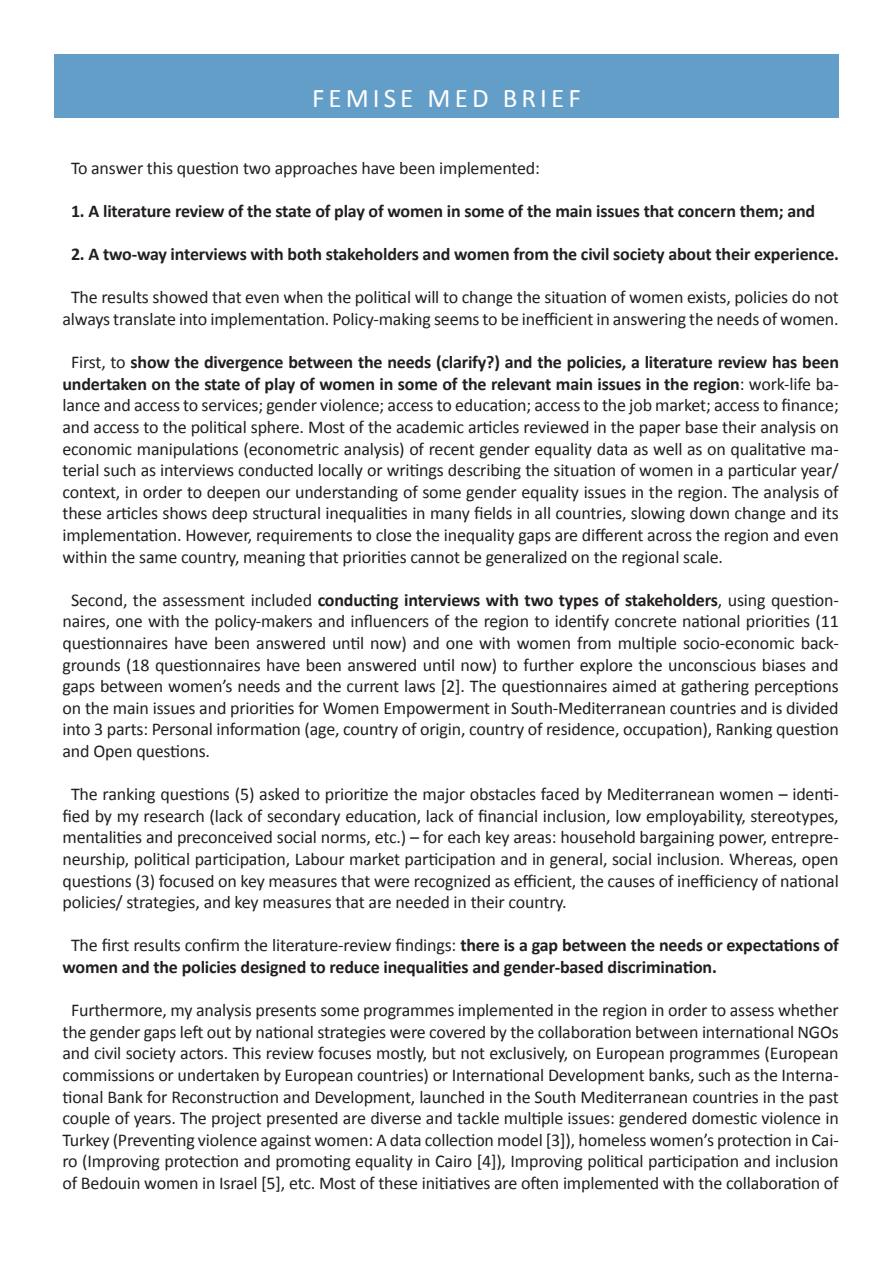
<style>
.page{position:relative;width:893px;height:1263px;background:#fff}
.page>*{position:absolute;margin:0;border:0;box-sizing:border-box;transform-origin:0 0}
.t1{font:27px "Calibri";letter-spacing:.15em;color:#fff}
.t2{font:18px/21.6px "Calibri";letter-spacing:-.01em;color:#231f20;text-align:justify}
.t3{font:700 18px/21.6px "Calibri";letter-spacing:-.01em;color:#231f20}
.s1{font-weight:700}
.s2{font-weight:400}
</style>
<div class="page">
<div style="left:54px;top:54px;width:785px;height:64px;background:#639ec8"></div>
<p class="t1" style="left:312px;top:81px;width:270px">FEMISE MED BRIEF</p>
<p class="t2" style="left:71px;top:157px;width:471px">To answer this question two approaches have been implemented:</p>
<p class="t3" style="left:71px;top:200px;width:746px">1. A literature review of the state of play of women in some of the main issues that concern them; and</p>
<p class="t3" style="left:71px;top:243px;width:770px">2. A two-way interviews with both stakeholders and women from the civil society about their experience.</p>
<p class="t2" style="left:63px;top:287px;width:778px;text-align:center">The results showed that even when the political will to change the situation of women exists, policies do not always translate into implementation. Policy-making seems to be inefficient in answering the needs of women.</p>
<p class="t2" style="left:63px;top:351px;width:778px;text-indent:9px">First, to <span class="s1">show the divergence between the needs (clarify?) and the policies, a literature review has been undertaken on the state of play of women in some of the relevant main issues in the region</span>: work-life ba&shy;lance and access to services; gender violence; access to education; access to the job market; access to finance; and access to the political sphere. Most of the academic articles reviewed in the paper base their analysis on economic manipulations (econometric analysis) of recent gender equality data as well as on qualitative ma&shy;terial such as interviews conducted locally or writings describing the situation of women in a particular year/ context, in order to deepen our understanding of some gender equality issues in the region. The analysis of these articles shows deep structural inequalities in many fields in all countries, slowing down change and its implementation. However, requirements to close the inequality gaps are different across the region and even within the same country, meaning that priorities cannot be generalized on the regional scale.</p>
<p class="t2" style="left:63px;top:589px;width:778px;text-indent:9px">Second, the assessment included <span class="s1">conducting interviews with two types of stakeholders</span>, using question&shy;naires, one with the policy-makers and influencers of the region to identify concrete national priorities (11 questionnaires have been answered until now) and one with women from multiple socio-economic back&shy;grounds (18 questionnaires have been answered until now) to further explore the unconscious biases and gaps between women’s needs and the current laws [2]. The questionnaires aimed at gathering perceptions on the main issues and priorities for Women Empowerment in South-Mediterranean countries and is divided into 3 parts: Personal information (age, country of origin, country of residence, occupation), Ranking question and Open questions.</p>
<p class="t2" style="left:63px;top:783px;width:778px;text-indent:9px">The ranking questions (5) asked to prioritize the major obstacles faced by Mediterranean women – identi&shy;fied by my research (lack of secondary education, lack of financial inclusion, low employability, stereotypes, mentalities and preconceived social norms, etc.) – for each key areas: household bargaining power, entrepre&shy;neurship, political participation, Labour market participation and in general, social inclusion. Whereas, open questions (3) focused on key measures that were recognized as efficient, the causes of inefficiency of national policies/ strategies, and key measures that are needed in their country.</p>
<p class="t3" style="left:63px;top:934px;width:778px;text-indent:9px"><span class="s2">The first results confirm the literature-review findings:</span> there is a gap between the needs or expectations of women and the policies designed to reduce inequalities and gender-based discrimination.</p>
<p class="t2" style="left:63px;top:999px;width:778px;text-align:center">Furthermore, my analysis presents some programmes implemented in the region in order to assess whether the gender gaps left out by national strategies were covered by the collaboration between international NGOs and civil society actors. This review focuses mostly, but not exclusively, on European programmes (European commissions or undertaken by European countries) or International Development banks, such as the Interna&shy;tional Bank for Reconstruction and Development, launched in the South Mediterranean countries in the past couple of years. The project presented are diverse and tackle multiple issues: gendered domestic violence in Turkey (Preventing violence against women: A data collection model [3]), homeless women’s protection in Cai&shy;ro (Improving protection and promoting equality in Cairo [4]), Improving political participation and inclusion of Bedouin women in Israel [5], etc. Most of these initiatives are often implemented with the collaboration of</p>
</div>
